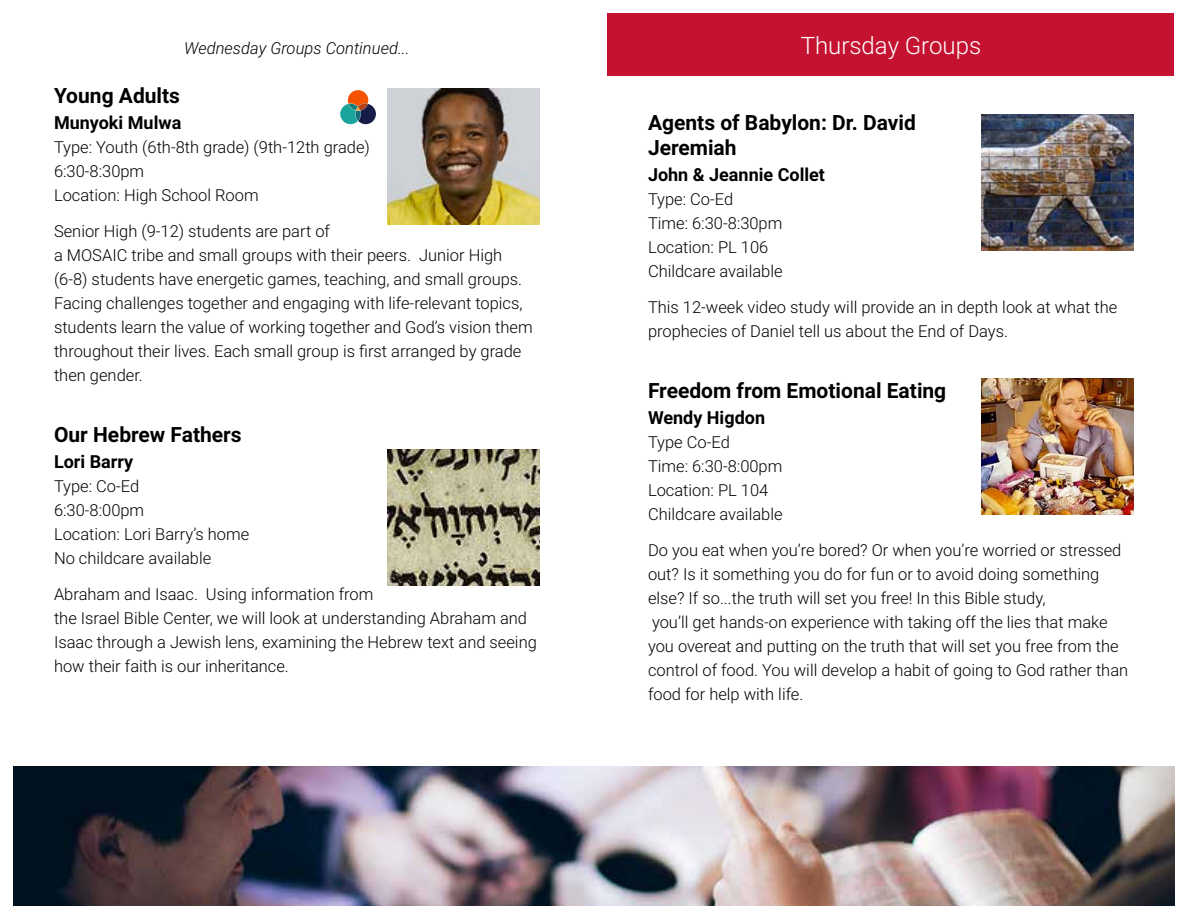
<style>
.page{position:relative;width:1188px;height:918px;background:#fff}
.page>*{position:absolute;margin:0;border:0;box-sizing:border-box;transform-origin:0 0}
.t1{font:300 24px "Roboto";color:#fff}
.t2{font:700 21px/25.2px "Roboto";color:#000}
.t3{font:700 18px "Roboto";color:#000}
.t4{font:300 16.5px/24px "Roboto";color:#000}
.t5{font:italic 300 16.5px "Roboto";color:#000}
</style>
<div class="page">
<div style="left:608px;top:14px;width:566px;height:62px;background:#c41230"></div>
<img style="left:981px;top:379px;width:153px;height:136px">
<img style="left:981px;top:114px;width:153px;height:136px">
<img style="left:387px;top:449px;width:153px;height:137px">
<img style="left:387px;top:89px;width:153px;height:136px">
<img style="left:14px;top:766px;width:1160px;height:139px">
<svg style="left:340px;top:90px;width:36px;height:34px"></svg>
<p class="t5" style="left:184px;top:37px;width:227px">Wednesday Groups Continued...</p>
<h1 class="t1" style="left:801px;top:29px;width:182px">Thursday Groups</h1>
<p class="t2" style="left:54px;top:82px;width:128px">Young Adults</p>
<p class="t3" style="left:54px;top:110px;width:129px">Munyoki Mulwa</p>
<p class="t4" style="left:54px;top:134px;width:318px">Type: Youth (6th-8th grade) (9th-12th grade)<br>6:30-8:30pm<br>Location: High School Room</p>
<p class="t4" style="left:54px;top:218px;width:480px">Senior High (9-12) students are part of<br>a MOSAIC tribe and small groups with their peers. Junior High (6-8) students have energetic games, teaching, and small groups.<br>Facing challenges together and engaging with life-relevant topics, students learn the value of working together and God’s vision them throughout their lives. Each small group is first arranged by grade then gender.</p>
<p class="t2" style="left:54px;top:421px;width:189px">Our Hebrew Fathers</p>
<p class="t3" style="left:54px;top:449px;width:81px">Lori Barry</p>
<p class="t4" style="left:54px;top:474px;width:197px">Type: Co-Ed<br>6:30-8:00pm<br>Location: Lori Barry’s home<br>No childcare available</p>
<p class="t4" style="left:54px;top:582px;width:484px">Abraham and Isaac. Using information from<br>the Israel Bible Center, we will look at understanding Abraham and Isaac through a Jewish lens, examining the Hebrew text and seeing how their faith is our inheritance.</p>
<p class="t2" style="left:648px;top:109px;width:269px">Agents of Babylon: Dr. David<br>Jeremiah</p>
<p class="t3" style="left:648px;top:162px;width:179px">John &amp; Jeannie Collet</p>
<p class="t4" style="left:648px;top:187px;width:136px">Type: Co-Ed<br>Time: 6:30-8:30pm<br>Location: PL 106<br>Childcare available</p>
<p class="t4" style="left:648px;top:295px;width:471px">This 12-week video study will provide an in depth look at what the prophecies of Daniel tell us about the End of Days.</p>
<p class="t2" style="left:648px;top:377px;width:300px">Freedom from Emotional Eating</p>
<p class="t3" style="left:648px;top:405px;width:119px">Wendy Higdon</p>
<p class="t4" style="left:648px;top:430px;width:136px">Type Co-Ed<br>Time: 6:30-8:00pm<br>Location: PL 104<br>Childcare available</p>
<p class="t4" style="left:648px;top:538px;width:482px">Do you eat when you’re bored? Or when you’re worried or stressed out? Is it something you do for fun or to avoid doing something else? If so...the truth will set you free! In this Bible study,<br>you’ll get hands-on experience with taking off the lies that make you overeat and putting on the truth that will set you free from the control of food. You will develop a habit of going to God rather than food for help with life.</p>
</div>
